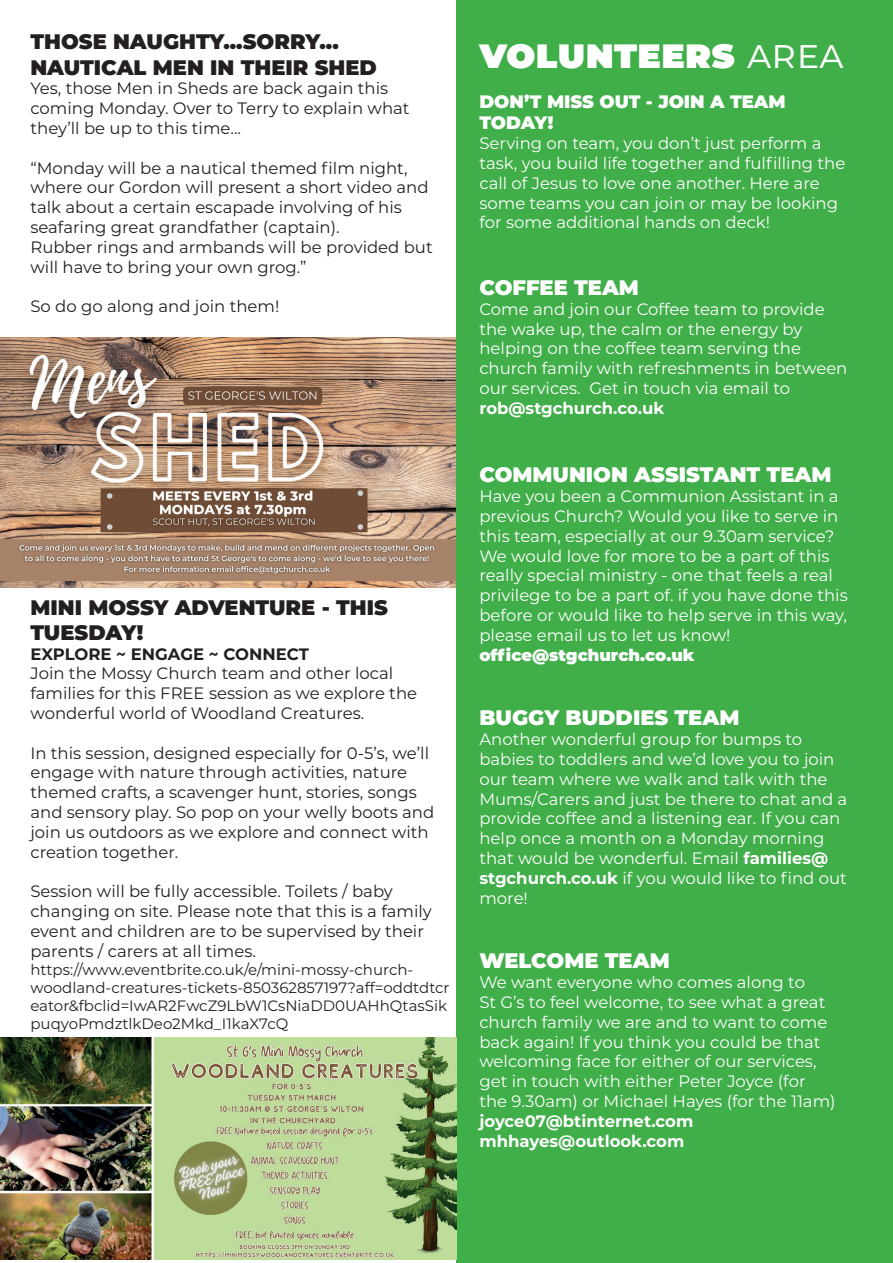
<style>
.page{position:relative;width:893px;height:1263px;background:#fff}
.page>*{position:absolute;margin:0;border:0;box-sizing:border-box;transform-origin:0 0}
.t1{font:900 40.5px "Montserrat";color:#fff}
.t2{font:900 21px/25.2px "Montserrat";color:#231f20}
.t3{font:900 21px "Montserrat";color:#fff}
.t4{font:900 18px/21.6px "Montserrat";color:#fff}
.t5{font:16.5px/19.8px "Montserrat";color:#fff}
.t6{font:16.5px/19.8px "Montserrat";color:#231f20}
.t7{font:700 16.5px/19.8px "Montserrat";color:#fff}
.t8{font:700 16.5px "Montserrat";color:#231f20}
.t9{font:900 16.5px "Montserrat";color:#fff}
.t10{font:15px/18px "Montserrat";color:#231f20}
.s1{font-weight:400}
.s2{font-weight:700}
</style>
<div class="page">
<div style="left:457px;top:0;width:436px;height:1263px;background:#40ae49"></div>
<img style="left:0;top:1037px;width:457px;height:222px">
<img style="left:0;top:337px;width:455px;height:251px">
<p class="t2" style="left:30px;top:28px;width:348px">THOSE NAUGHTY...SORRY...<br>NAUTICAL MEN IN THEIR SHED</p>
<p class="t6" style="left:30px;top:78px;width:381px">Yes, those Men in Sheds are back again this coming Monday. Over to Terry to explain what they’ll be up to this time...</p>
<p class="t6" style="left:30px;top:157px;width:404px">“Monday will be a nautical themed film night, where our Gordon will present a short video and talk about a certain escapade involving of his seafaring great grandfather (captain).<br>Rubber rings and armbands will be provided but will have to bring your own grog.”</p>
<p class="t6" style="left:30px;top:296px;width:250px">So do go along and join them!</p>
<p class="t2" style="left:30px;top:593px;width:359px">MINI MOSSY ADVENTURE - THIS<br>TUESDAY!</p>
<p class="t8" style="left:30px;top:642px;width:280px">EXPLORE ~ ENGAGE ~ CONNECT</p>
<p class="t6" style="left:30px;top:663px;width:388px">Join the Mossy Church team and other local families for this FREE session as we explore the wonderful world of Woodland Creatures.</p>
<p class="t6" style="left:30px;top:742px;width:405px">In this session, designed especially for 0-5’s, we’ll engage with nature through activities, nature themed crafts, a scavenger hunt, stories, songs and sensory play. So pop on your welly boots and join us outdoors as we explore and connect with creation together.</p>
<p class="t6" style="left:30px;top:881px;width:403px">Session will be fully accessible. Toilets / baby changing on site. Please note that this is a family event and children are to be supervised by their parents / carers at all times.</p>
<p class="t10" style="left:30px;top:960px;width:421px">https://www.eventbrite.co.uk/e/mini-mossy-church&shy;woodland-creatures-tickets-850362857197?aff=oddtdtcr eator&amp;fbclid=IwAR2FwcZ9LbW1CsNiaDD0UAHhQtasSik puqyoPmdztlkDeo2Mkd_I1kaX7cQ</p>
<h1 class="t1" style="left:479px;top:23px;width:366px">VOLUNTEERS <span class="s1">AREA</span></h1>
<p class="t4" style="left:479px;top:90px;width:308px">DON’T MISS OUT - JOIN A TEAM<br>TODAY!</p>
<p class="t5" style="left:479px;top:133px;width:367px">Serving on team, you don’t just perform a task, you build life together and fulfilling the call of Jesus to love one another. Here are some teams you can join or may be looking for some additional hands on deck!</p>
<p class="t3" style="left:479px;top:272px;width:161px">COFFEE TEAM</p>
<p class="t5" style="left:479px;top:298px;width:370px">Come and join our Coffee team to provide the wake up, the calm or the energy by helping on the coffee team serving the church family with refreshments in between our services. Get in touch via email to</p>
<p class="t7" style="left:479px;top:397px;width:186px">rob@stgchurch.co.uk</p>
<p class="t3" style="left:479px;top:459px;width:353px">COMMUNION ASSISTANT TEAM</p>
<p class="t5" style="left:479px;top:486px;width:370px">Have you been a Communion Assistant in a previous Church? Would you like to serve in this team, especially at our 9.30am service?<br>We would love for more to be a part of this really special ministry - one that feels a real privilege to be a part of. if you have done this before or would like to help serve in this way, please email us to let us know!</p>
<p class="t9" style="left:479px;top:642px;width:216px">office@stgchurch.co.uk</p>
<p class="t3" style="left:479px;top:702px;width:262px">BUGGY BUDDIES TEAM</p>
<p class="t5" style="left:479px;top:729px;width:369px">Another wonderful group for bumps to babies to toddlers and we’d love you to join our team where we walk and talk with the Mums/Carers and just be there to chat and a provide coffee and a listening ear. If you can help once a month on a Monday morning that would be wonderful. Email <span class="s2">families@ stgchurch.co.uk</span> if you would like to find out more!</p>
<p class="t3" style="left:479px;top:945px;width:192px">WELCOME TEAM</p>
<p class="t5" style="left:479px;top:972px;width:358px">We want everyone who comes along to<br>St G’s to feel welcome, to see what a great church family we are and to want to come back again! If you think you could be that welcoming face for either of our services, get in touch with either Peter Joyce (for the 9.30am) or Michael Hayes (for the 11am)</p>
<p class="t7" style="left:479px;top:1110px;width:215px">joyce07@btinternet.com mhhayes@outlook.com</p>
</div>
